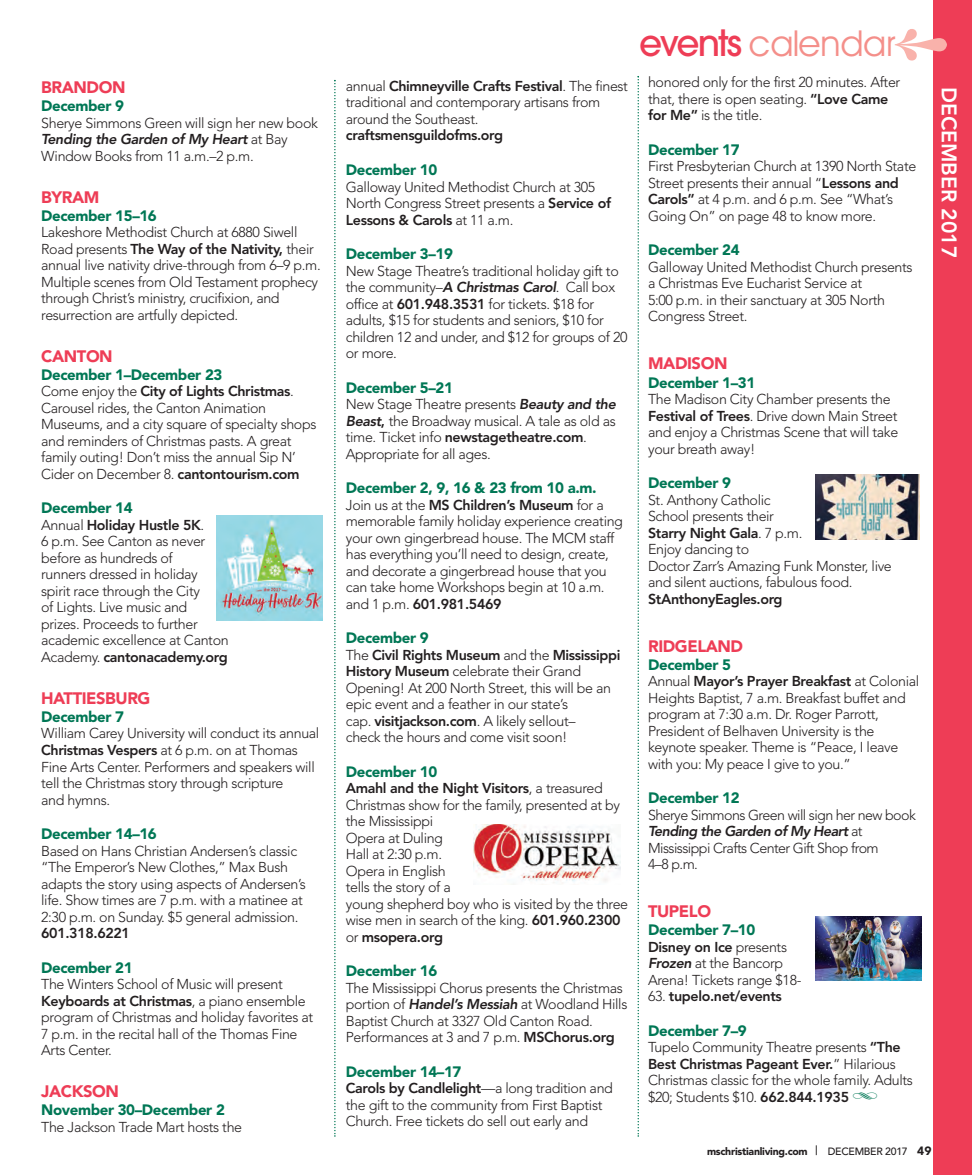
<style>
.page{position:relative;width:972px;height:1175px;background:#fff}
.page>*{position:absolute;margin:0;border:0;box-sizing:border-box;transform-origin:0 0}
.t1{font:36px "Avant Garde";letter-spacing:-.05em;color:#f48f8a}
.t2{font:800 21px "Avenir";color:#fff}
.t3{font:900 16.5px "Avenir";letter-spacing:-.025em;color:#ee3d56}
.t4{font:900 15px "Avenir";letter-spacing:-.025em;color:#075}
.t5{font:300 14.25px/16.5px "Avenir";letter-spacing:-.025em;color:#231f20}
.t6{font:800 14.25px "Avenir";letter-spacing:-.025em;color:#231f20}
.t7{font:900 10.5px "Avenir";letter-spacing:-.025em;color:#231f20}
.s1{font-weight:800;font-style:italic}
.s2{font-weight:800}
.s3{font-weight:500;color:#ee3d56}
.s4{font-weight:300}
.s5{font-family:"Type Embellishments Two Plain";font-weight:400;font-size:21px;color:#075}
.s6{font-weight:500}
.s7{font-size:12px}
</style>
<div class="page">
<svg style="left:334px;top:80px;width:2px;height:1056px"></svg>
<svg style="left:638px;top:76px;width:1px;height:1060px"></svg>
<div style="left:934px;top:0;width:38px;height:1174px;background:#ee3d56"></div>
<img style="left:217px;top:515px;width:105px;height:105px">
<img style="left:815px;top:916px;width:106px;height:64px">
<img style="left:815px;top:475px;width:104px;height:64px">
<img style="left:473px;top:824px;width:148px;height:60px">
<svg style="left:933px;top:29px;width:1px;height:31px"></svg>
<p class="t3" style="left:41px;top:73px;width:86px">BRANDON</p>
<p class="t4" style="left:41px;top:93px;width:84px">December 9</p>
<p class="t5" style="left:41px;top:115px;width:278px">Sherye Simmons Green will sign her new book<br><span class="s1">Tending the Garden of My Heart</span> at Bay<br>Window Books from 11 a.m.–2 p.m.</p>
<p class="t3" style="left:41px;top:183px;width:60px">BYRAM</p>
<p class="t4" style="left:41px;top:203px;width:117px">December 15–16</p>
<p class="t5" style="left:41px;top:224px;width:281px">Lakeshore Methodist Church at 6880 Siwell Road presents <span class="s2">the way of the Nativity,</span> their annual live nativity drive-through from 6–9 p.m.<br>Multiple scenes from Old Testament prophecy through Christ’s ministry, crucifixion, and resurrection are artfully depicted.</p>
<p class="t3" style="left:41px;top:342px;width:73px">CANTON</p>
<p class="t4" style="left:41px;top:362px;width:183px">December 1–December 23</p>
<p class="t5" style="left:41px;top:383px;width:277px">Come enjoy the <span class="s2">City of Lights Christmas</span>.<br>Carousel rides, the Canton Animation Museums, and a city square of specialty shops and reminders of Christmas pasts. A great family outing! Don’t miss the annual Sip N’ Cider on December 8. <span class="s2">cantontourism.com</span></p>
<p class="t4" style="left:41px;top:495px;width:93px">December 14</p>
<p class="t5" style="left:41px;top:517px;width:189px">Annual <span class="s2">Holiday Hustle 5k</span>.<br>6 p.m. See Canton as never before as hundreds of<br>runners dressed in holiday spirit race through the City<br>of Lights. Live music and prizes. Proceeds to further academic excellence at Canton<br>Academy. <span class="s2">cantonacademy.org</span></p>
<p class="t3" style="left:41px;top:684px;width:111px">HATTIESBURG</p>
<p class="t4" style="left:41px;top:704px;width:84px">December 7</p>
<p class="t5" style="left:41px;top:725px;width:280px">William Carey University will conduct its annual <span class="s2">Christmas Vespers</span> at 6 p.m. on at Thomas Fine Arts Center. Performers and speakers will tell the Christmas story through scripture<br>and hymns.</p>
<p class="t4" style="left:41px;top:821px;width:117px">December 14–16</p>
<p class="t5" style="left:41px;top:842px;width:266px">Based on Hans Christian Andersen’s classic “The Emperor’s New Clothes,” Max Bush adapts the story using aspects of Andersen’s life. Show times are 7 p.m. with a matinee at 2:30 p.m. on Sunday. $5 general admission.</p>
<p class="t6" style="left:41px;top:922px;width:90px">601.318.6221</p>
<p class="t4" style="left:41px;top:954px;width:93px">December 21</p>
<p class="t5" style="left:41px;top:976px;width:274px">The Winters School of Music will present <span class="s2">keyboards at Christmas</span>, a piano ensemble program of Christmas and holiday favorites at 7 p.m. in the recital hall of the Thomas Fine Arts Center.</p>
<p class="t3" style="left:41px;top:1077px;width:79px">JACKSON</p>
<p class="t4" style="left:41px;top:1097px;width:185px">November 30–December 2</p>
<p class="t5" style="left:41px;top:1118px;width:203px">The Jackson Trade Mart hosts the</p>
<p class="t5" style="left:346px;top:78px;width:284px">annual <span class="s2">Chimneyville Crafts Festival</span>. The finest traditional and contemporary artisans from around the Southeast.</p>
<p class="t6" style="left:346px;top:124px;width:159px">craftsmensguildofms.org</p>
<p class="t4" style="left:346px;top:157px;width:93px">December 10</p>
<p class="t5" style="left:346px;top:178px;width:267px">Galloway United Methodist Church at 305<br>North Congress Street presents a <span class="s2">Service of<br>Lessons &amp; Carols</span> at 11 a.m.</p>
<p class="t4" style="left:346px;top:241px;width:109px">December 3–19</p>
<p class="t5" style="left:346px;top:262px;width:283px">New Stage Theatre’s traditional holiday gift to the community–<span class="s1">A Christmas Carol</span>. Call box office at <span class="s2">601.948.3531</span> for tickets. $18 for adults, $15 for students and seniors, $10 for children 12 and under, and $12 for groups of 20 or more.</p>
<p class="t4" style="left:346px;top:374px;width:109px">December 5–21</p>
<p class="t5" style="left:346px;top:396px;width:272px">New Stage Theatre presents <span class="s1">Beauty and the Beast</span><span class="s2">,</span> the Broadway musical. A tale as old as time. Ticket info <span class="s2">newstagetheatre.com</span>.<br>Appropriate for all ages.</p>
<p class="t4" style="left:346px;top:475px;width:252px">December 2, 9, 16 &amp; 23 from 10 a.m.</p>
<p class="t5" style="left:346px;top:496px;width:279px">Join us at the <span class="s2">MS Children’s Museum</span> for a memorable family holiday experience creating your own gingerbread house. The MCM staff has everything you’ll need to design, create, and decorate a gingerbread house that you can take home Workshops begin at 10 a.m. and 1 p.m. <span class="s2">601.981.5469</span></p>
<p class="t4" style="left:346px;top:625px;width:84px">December 9</p>
<p class="t5" style="left:346px;top:646px;width:276px">The <span class="s2">Civil Rights Museum</span> and the <span class="s2">Mississippi History Museum</span> celebrate their Grand Opening! At 200 North Street, this will be an epic event and a feather in our state’s<br>cap. <span class="s2">visitjackson.com</span>. A likely sellout–<br>check the hours and come visit soon!</p>
<p class="t4" style="left:346px;top:758px;width:93px">December 10</p>
<p class="t5" style="left:346px;top:780px;width:284px"><span class="s2">amahl and the Night Visitors</span>, a treasured<br>Christmas show for the family, presented at by the Mississippi<br>Opera at Duling<br>Hall at 2:30 p.m.<br>Opera in English<br>tells the story of a<br>young shepherd boy who is visited by the three wise men in search of the king. <span class="s2">601.960.2300 </span>or <span class="s2">msopera.org</span></p>
<p class="t4" style="left:346px;top:958px;width:93px">December 16</p>
<p class="t5" style="left:346px;top:979px;width:283px">The Mississippi Chorus presents the Christmas portion of <span class="s1">Handel’s Messiah</span> at Woodland Hills Baptist Church at 3327 Old Canton Road.<br>Performances at 3 and 7 p.m. <span class="s2">MSChorus.org</span></p>
<p class="t4" style="left:346px;top:1058px;width:117px">December 14–17</p>
<p class="t5" style="left:346px;top:1080px;width:269px"><span class="s2">Carols by Candlelight</span>—a long tradition and the gift to the community from First Baptist<br>Church. Free tickets do sell out early and</p>
<h1 class="t1" style="left:639px;top:23px;width:259px"><span class="s3">events</span> calendar</h1>
<p class="t5" style="left:648px;top:74px;width:254px">honored only for the first 20 minutes. After that, there is open seating. <span class="s2">“Love Came for Me”</span> is the title.</p>
<p class="t4" style="left:648px;top:137px;width:93px">December 17</p>
<p class="t5" style="left:648px;top:158px;width:270px">First Presbyterian Church at 1390 North State Street presents their annual “<span class="s2">Lessons and Carols”</span> at 4 p.m. and 6 p.m. See “What’s Going On” on page 48 to know more.</p>
<p class="t4" style="left:648px;top:237px;width:93px">December 24</p>
<p class="t5" style="left:648px;top:259px;width:266px">Galloway United Methodist Church presents a Christmas Eve Eucharist Service at<br>5:00 p.m. in their sanctuary at 305 North Congress Street.</p>
<p class="t3" style="left:648px;top:349px;width:81px">MADISON</p>
<p class="t4" style="left:648px;top:369px;width:109px">December 1–31</p>
<p class="t5" style="left:648px;top:391px;width:252px">The Madison City Chamber presents the <span class="s2">Festival of trees</span>. Drive down Main Street and enjoy a Christmas Scene that will take your breath away!</p>
<p class="t4" style="left:648px;top:470px;width:84px">December 9</p>
<p class="t5" style="left:648px;top:491px;width:245px">St. Anthony Catholic<br>School presents their<br><span class="s2">Starry Night gala</span>. 7 p.m.<br>Enjoy dancing to<br>Doctor Zarr’s Amazing Funk Monster, live and silent auctions, fabulous food.</p>
<p class="t6" style="left:648px;top:587px;width:136px">Stanthonyeagles.org</p>
<p class="t3" style="left:648px;top:631px;width:97px">RIDGELAND</p>
<p class="t4" style="left:648px;top:651px;width:84px">December 5</p>
<p class="t5" style="left:648px;top:673px;width:273px">Annual <span class="s2">Mayor’s Prayer Breakfast</span> at Colonial Heights Baptist, 7 a.m. Breakfast buffet and program at 7:30 a.m. Dr. Roger Parrott, President of Belhaven University is the keynote speaker. Theme is “Peace, I leave with you: My peace I give to you.”</p>
<p class="t4" style="left:648px;top:785px;width:93px">December 12</p>
<p class="t5" style="left:648px;top:806px;width:269px">Sherye Simmons Green will sign her new book<br><span class="s1">Tending the Garden of My Heart</span> at<br>Mississippi Crafts Center Gift Shop from<br>4–8 p.m.</p>
<p class="t3" style="left:648px;top:897px;width:65px">TUPELO</p>
<p class="t4" style="left:648px;top:917px;width:109px">December 7–10</p>
<p class="t5" style="left:648px;top:938px;width:155px"><span class="s2">Disney on ice</span> presents<br><span class="s1">Frozen</span> at the Bancorp<br>Arena! Tickets range $18-</p>
<p class="t6" style="left:648px;top:985px;width:135px"><span class="s4">63.</span> tupelo.net/events</p>
<p class="t4" style="left:648px;top:1017px;width:100px">December 7–9</p>
<p class="t5" style="left:648px;top:1039px;width:266px">Tupelo Community Theatre presents <span class="s2">“the Best Christmas Pageant ever.</span>” Hilarious Christmas classic for the whole family. Adults $20; Students $10. <span class="s2">662.844.1935</span> <span class="s5">Y</span></p>
<h2 class="t2" style="left:966px;top:87px;width:173px;rotate:90deg">DeCeMBeR 2017</h2>
<p class="t7" style="left:707px;top:1142px;width:226px">mschristianliving.com ❘ <span class="s6">DECEMBER 2017</span> <span class="s7">49</span></p>
</div>
